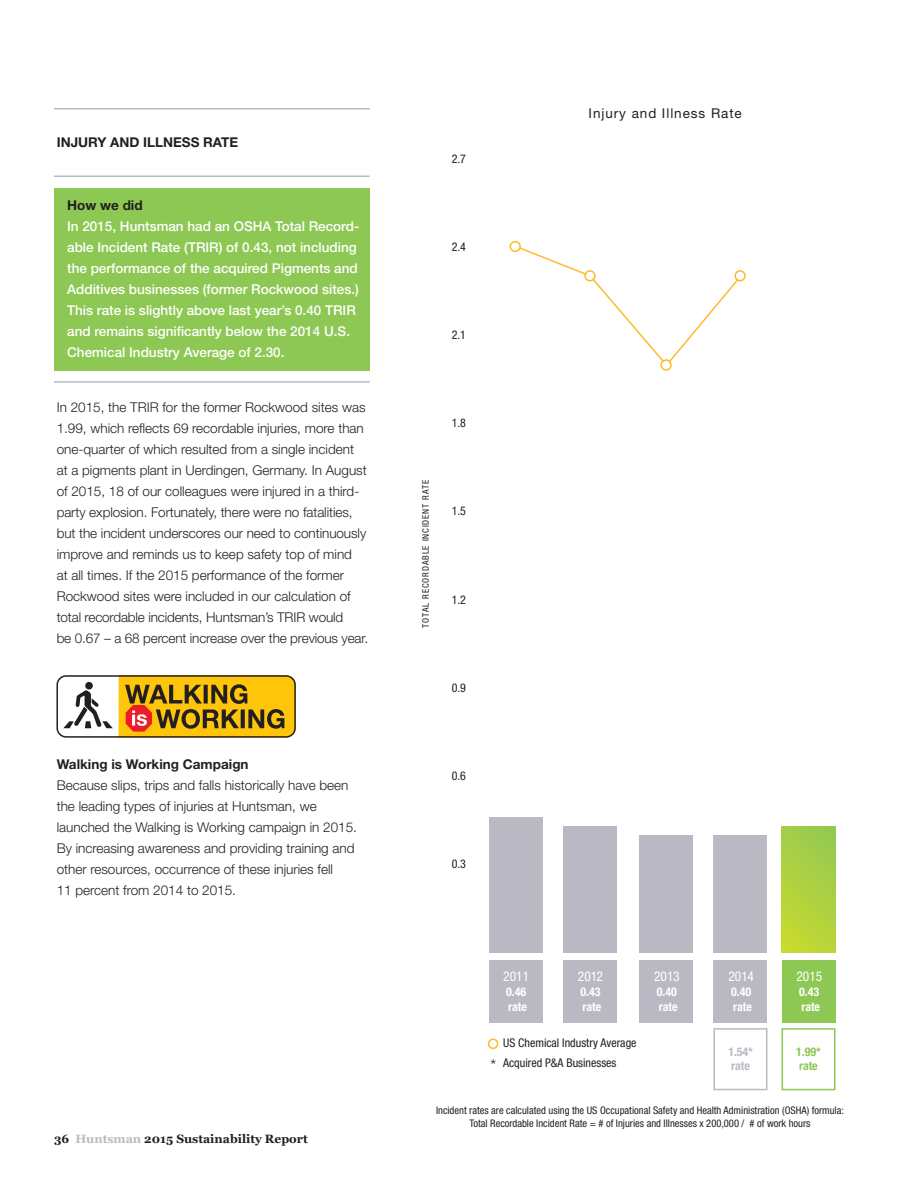
<style>
.page{position:relative;width:918px;height:1188px;background:#fff}
.page>*{position:absolute;margin:0;border:0;box-sizing:border-box;transform-origin:0 0}
.t1{font:300 13.5px/21px "Helvetica Neue LT Std";color:#231f20}
.t2{font:500 13.5px/21px "Helvetica Neue LT Std";color:#fff}
.t3{font:700 13.5px "Helvetica Neue LT Std";color:#231f20}
.t4{font:condensed 13.5px "Helvetica Neue LT Std";letter-spacing:.005em;color:#fff}
.t5{font:13.5px "Helvetica Neue LT Std";letter-spacing:.07em;color:#231f20}
.t6{font:condensed 12px/19.5px "Helvetica Neue LT Std";color:#231f20}
.t7{font:700 condensed 12px "Helvetica Neue";color:#fff}
.t8{font:700 12px "Georgia";color:#231f20}
.t9{font:700 condensed 12px/13.5px "Helvetica Neue";letter-spacing:-.005em;color:#bab9c3}
.t10{font:700 condensed 12px/13.5px "Helvetica Neue";letter-spacing:-.005em;color:#8dc854}
.t11{font:condensed 10.5px/13.5px "Helvetica Neue LT Std";color:#231f20;text-align:center}
.t12{font:condensed 9px "Helvetica Neue LT Std";letter-spacing:.1em;color:#231f20}
.s1{color:#bab9c3}
.s2{font-weight:300;font-stretch:normal;font-size:16.5px}
</style>
<div class="page">
<div style="left:489px;top:817px;width:54px;height:136px;background:#bab9c3"></div>
<div style="left:563px;top:826px;width:54px;height:127px;background:#bab9c3"></div>
<div style="left:639px;top:835px;width:54px;height:118px;background:#bab9c3"></div>
<div style="left:713px;top:835px;width:54px;height:118px;background:#bab9c3"></div>
<svg style="left:782px;top:826px;width:54px;height:127px;background:#aed140"></svg>
<div style="left:489px;top:960px;width:54px;height:62px;background:#bab9c3"></div>
<div style="left:563px;top:960px;width:54px;height:62px;background:#bab9c3"></div>
<div style="left:639px;top:960px;width:54px;height:62px;background:#bab9c3"></div>
<div style="left:713px;top:960px;width:54px;height:62px;background:#bab9c3"></div>
<div style="left:782px;top:960px;width:54px;height:62px;background:#8dc854"></div>
<div style="left:713px;top:1028px;width:54px;height:62px;border:2px solid #bab9c3"></div>
<div style="left:782px;top:1028px;width:54px;height:62px;border:2px solid #8dc854"></div>
<svg style="left:510px;top:241px;width:236px;height:130px"></svg>
<svg style="left:488px;top:1039px;width:10px;height:10px"></svg>
<div style="left:54px;top:188px;width:316px;height:183px;background:#8dc854"></div>
<hr style="left:54px;top:175px;width:316px;height:2px;background:#bab9c3">
<hr style="left:54px;top:108px;width:316px;height:2px;background:#bab9c3">
<hr style="left:54px;top:381px;width:316px;height:2px;background:#bab9c3">
<svg style="left:56px;top:675px;width:240px;height:63px"></svg>
<p class="t3" style="left:57px;top:137px;width:183px">INJURY AND ILLNESS RATE</p>
<p class="t3" style="left:67px;top:200px;width:77px">How we did</p>
<p class="t2" style="left:67px;top:217px;width:294px">In 2015, Huntsman had an OSHA Total Record&shy;able Incident Rate (TRIR) of 0.43, not including the performance of the acquired Pigments and Additives businesses (former Rockwood sites.)<br>This rate is slightly above last year’s 0.40 TRIR and remains significantly below the 2014 U.S.<br>Chemical Industry Average of 2.30.</p>
<p class="t1" style="left:57px;top:398px;width:313px">In 2015, the TRIR for the former Rockwood sites was 1.99, which reflects 69 recordable injuries, more than one-quarter of which resulted from a single incident at a pigments plant in Uerdingen, Germany. In August of 2015, 18 of our colleagues were injured in a third&shy;party explosion. Fortunately, there were no fatalities, but the incident underscores our need to continuously improve and reminds us to keep safety top of mind<br>at all times. If the 2015 performance of the former Rockwood sites were included in our calculation of total recordable incidents, Huntsman’s TRIR would<br>be 0.67 – a 68 percent increase over the previous year.</p>
<p class="t3" style="left:57px;top:760px;width:193px">Walking is Working Campaign</p>
<p class="t1" style="left:57px;top:776px;width:302px">Because slips, trips and falls historically have been the leading types of injuries at Huntsman, we launched the Walking is Working campaign in 2015.<br>By increasing awareness and providing training and other resources, occurrence of these injuries fell<br>11 percent from 2014 to 2015.</p>
<p class="t8" style="left:54px;top:1134px;width:255px">36 <span class="s1">Huntsman</span> 2015 Sustainability Report</p>
<p class="t6" style="left:452px;top:150px;width:16px">2.7</p>
<p class="t6" style="left:452px;top:238px;width:16px">2.4</p>
<p class="t6" style="left:452px;top:326px;width:16px">2.1</p>
<p class="t12" style="left:422px;top:628px;width:150px;rotate:-90deg">TOTAL RECORDABLE INCIDENT RATE</p>
<p class="t6" style="left:452px;top:414px;width:16px">1.8</p>
<p class="t6" style="left:452px;top:502px;width:16px">1.5</p>
<p class="t6" style="left:452px;top:591px;width:16px">1.2</p>
<p class="t6" style="left:452px;top:679px;width:16px">0.9</p>
<p class="t6" style="left:452px;top:767px;width:16px">0.6</p>
<p class="t6" style="left:452px;top:855px;width:16px">0.3</p>
<p class="t5" style="left:589px;top:108px;width:155px">Injury and Illness Rate</p>
<p class="t4" style="left:503px;top:971px;width:28px">2011</p>
<p class="t4" style="left:578px;top:971px;width:27px">2012</p>
<p class="t4" style="left:654px;top:971px;width:27px">2013</p>
<p class="t4" style="left:728px;top:971px;width:27px">2014</p>
<p class="t4" style="left:796px;top:971px;width:27px">2015</p>
<p class="t7" style="left:506px;top:988px;width:22px">0.46</p>
<p class="t7" style="left:580px;top:988px;width:22px">0.43</p>
<p class="t7" style="left:657px;top:988px;width:22px">0.40</p>
<p class="t7" style="left:731px;top:988px;width:22px">0.40</p>
<p class="t7" style="left:799px;top:988px;width:22px">0.43</p>
<p class="t7" style="left:508px;top:1003px;width:20px">rate</p>
<p class="t7" style="left:582px;top:1003px;width:20px">rate</p>
<p class="t7" style="left:659px;top:1003px;width:20px">rate</p>
<p class="t7" style="left:733px;top:1003px;width:20px">rate</p>
<p class="t7" style="left:801px;top:1003px;width:20px">rate</p>
<p class="t9" style="left:728px;top:1047px;width:26px">1.54* rate</p>
<p class="t10" style="left:796px;top:1047px;width:26px">1.99* rate</p>
<p class="t6" style="left:490px;top:1034px;width:148px;text-indent:13px">US Chemical Industry Average <span class="s2">*</span> Acquired P&amp;A Businesses</p>
<p class="t11" style="left:436px;top:1104px;width:409px">Incident rates are calculated using the US Occupational Safety and Health Administration (OSHA) formula:<br>Total Recordable Incident Rate = # of Injuries and Illnesses x 200,000 / # of work hours</p>
</div>
